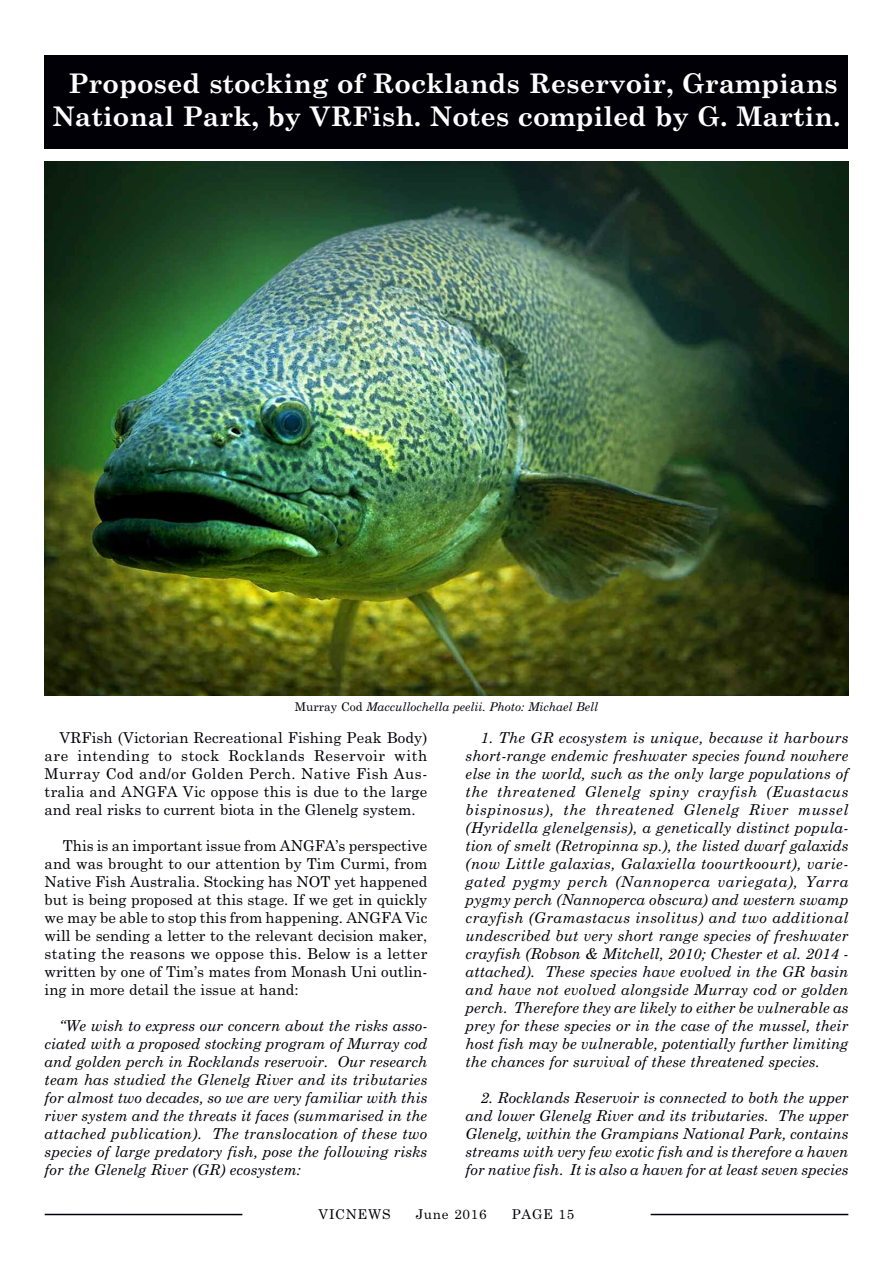
<style>
.page{position:relative;width:893px;height:1263px;background:#fff}
.page>*{position:absolute;margin:0;border:0;box-sizing:border-box;transform-origin:0 0}
.t1{font:700 27px/32.4px "Century Schoolbook";color:#fff;text-align:center}
.t2{font:italic 15px/18px "Century Schoolbook";color:#000006;text-align:justify}
.t3{font:15px/18px "Century Schoolbook";color:#000006;text-align:justify}
.t4{font:13.5px "Century Schoolbook";letter-spacing:.055em;color:#000006}
.t5{font:italic 12px "Century Schoolbook";color:#000006}
.s1{font-style:normal}
</style>
<div class="page">
<hr style="left:45px;top:1214px;width:197px;height:1px;background:#000006">
<hr style="left:651px;top:1214px;width:197px;height:1px;background:#000006">
<div style="left:45px;top:55px;width:803px;height:94px;background:#000006"></div>
<img style="left:45px;top:162px;width:803px;height:534px">
<h1 class="t1" style="left:52px;top:68px;width:790px">Proposed stocking of Rocklands Reservoir, Grampians<br>National Park, by VRFish. Notes compiled by G. Martin.</h1>
<p class="t5" style="left:295px;top:699px;width:304px"><span class="s1">Murray Cod</span> Maccullochella peelii. Photo: Michael Bell</p>
<p class="t2" style="left:466px;top:728px;width:384px;text-indent:15px">1. The GR ecosystem is unique, because it harbours short-range endemic freshwater species found nowhere else in the world, such as the only large populations of the threatened Glenelg spiny crayfish (Euastacus bispinosus), the threatened Glenelg River mussel (Hyridella glenelgensis), a genetically distinct popula&shy;tion of smelt (Retropinna sp.), the listed dwarf galaxids (now Little galaxias, Galaxiella toourtkoourt), varie&shy;gated pygmy perch (Nannoperca variegata), Yarra pygmy perch (Nannoperca obscura) and western swamp crayfish (Gramastacus insolitus) and two additional undescribed but very short range species of freshwater crayfish (Robson &amp; Mitchell, 2010; Chester et al. 2014 - attached). These species have evolved in the GR basin and have not evolved alongside Murray cod or golden perch. Therefore they are likely to either be vulnerable as prey for these species or in the case of the mussel, their host fish may be vulnerable, potentially further limiting the chances for survival of these threatened species.</p>
<p class="t2" style="left:466px;top:1088px;width:384px;text-indent:15px">2. Rocklands Reservoir is connected to both the upper and lower Glenelg River and its tributaries. The upper Glenelg, within the Grampians National Park, contains streams with very few exotic fish and is therefore a haven for native fish. It is also a haven for at least seven species</p>
<p class="t3" style="left:45px;top:728px;width:384px;text-indent:15px">VRFish (Victorian Recreational Fishing Peak Body) are intending to stock Rocklands Reservoir with Murray Cod and/or Golden Perch. Native Fish Aus&shy;tralia and ANGFA Vic oppose this is due to the large and real risks to current biota in the Glenelg system.</p>
<p class="t3" style="left:45px;top:836px;width:384px;text-indent:18px">This is an important issue from ANGFA’s perspective and was brought to our attention by Tim Curmi, from Native Fish Australia. Stocking has NOT yet happened but is being proposed at this stage. If we get in quickly we may be able to stop this from happening. ANGFA Vic will be sending a letter to the relevant decision maker, stating the reasons we oppose this. Below is a letter written by one of Tim’s mates from Monash Uni outlin&shy;ing in more detail the issue at hand:</p>
<p class="t2" style="left:45px;top:1016px;width:384px;text-indent:15px">“We wish to express our concern about the risks asso&shy;ciated with a proposed stocking program of Murray cod and golden perch in Rocklands reservoir. Our research team has studied the Glenelg River and its tributaries for almost two decades, so we are very familiar with this river system and the threats it faces (summarised in the attached publication). The translocation of these two species of large predatory fish, pose the following risks for the Glenelg River (GR) ecosystem:</p>
<p class="t4" style="left:319px;top:1206px;width:74px">VICNEWS</p>
<p class="t4" style="left:416px;top:1206px;width:72px">June 2016</p>
<p class="t4" style="left:512px;top:1206px;width:64px">PAGE 15</p>
</div>
